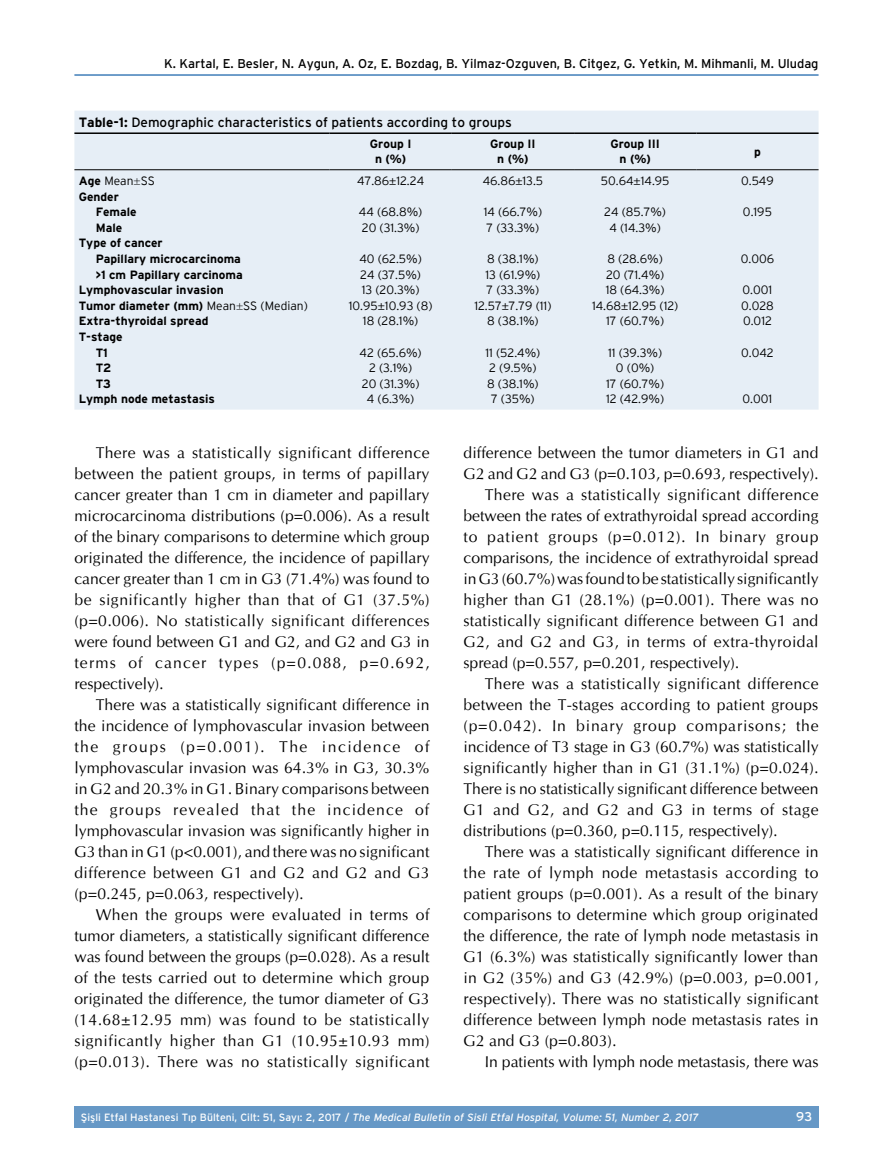
<style>
.page{position:relative;width:893px;height:1170px;background:#fff}
.page>*{position:absolute;margin:0;border:0;box-sizing:border-box;transform-origin:0 0}
.t1{font:15.75px/21px "Optima";letter-spacing:.015em;color:#000;text-align:justify}
.t2{font:15.75px "Optima";letter-spacing:.035em;color:#000}
.t3{font:15.75px "Optima";letter-spacing:.05em;color:#000}
.t4{font:15.75px "Optima";letter-spacing:.055em;color:#000}
.t5{font:13.5px "Interstate";color:#000}
.t6{font:12.75px "Interstate";letter-spacing:-.005em;color:#000}
.t7{font:12.75px "Interstate";color:#fff}
.t8{font:300 12px "Interstate";color:#000}
.t9{font:700 12px/15px "Interstate";color:#000;text-align:center}
.t10{font:italic 10.5px "Interstate";color:#fff}
.s1{font-weight:700}
.s2{font-family:"Myriad Pro"}
.s3{font-family:"Myriad Pro";font-weight:400}
.s4{font-weight:300}
.s5{font-family:"Myriad Pro";font-weight:300}
.s6{font-style:normal}
</style>
<div class="page">
<div style="left:74px;top:1106px;width:745px;height:21px;background:#6698c6"></div>
<hr style="left:74px;top:74px;width:745px;height:2px;background:#0053a1">
<div style="left:74px;top:111px;width:745px;height:298px;background:#e6eef6"></div>
<hr style="left:74px;top:132px;width:256px;height:2px;background:#000">
<hr style="left:696px;top:132px;width:123px;height:2px;background:#000">
<hr style="left:74px;top:169px;width:256px;height:1px;background:#000">
<hr style="left:696px;top:169px;width:123px;height:1px;background:#000">
<hr style="left:330px;top:132px;width:122px;height:2px;background:#000">
<hr style="left:330px;top:169px;width:122px;height:1px;background:#000">
<hr style="left:452px;top:132px;width:122px;height:2px;background:#000">
<hr style="left:452px;top:169px;width:122px;height:1px;background:#000">
<hr style="left:574px;top:132px;width:122px;height:2px;background:#000">
<hr style="left:574px;top:169px;width:122px;height:1px;background:#000">
<p class="t6" style="left:164px;top:57px;width:656px">K. Kartal, E. Besler, N. Aygun, A. Oz, E. Bozdag, B. Yilmaz-Ozguven, B. Citgez, G. Yetkin, M. Mihmanli, M. Uludag</p>
<p class="t5" style="left:79px;top:114px;width:435px"><span class="s1">Table-1:</span> Demographic characteristics of patients according to groups</p>
<p class="t9" style="left:370px;top:136px;width:43px">Group I n (%)</p>
<p class="t9" style="left:490px;top:136px;width:47px">Group II n (%)</p>
<p class="t9" style="left:610px;top:136px;width:51px">Group III n (%)</p>
<p class="t9" style="left:754px;top:144px;width:8px">p</p>
<p class="t8" style="left:79px;top:174px;width:78px"><span class="s1">Age</span> Mean<span class="s2">±</span>SS</p>
<p class="t8" style="left:357px;top:174px;width:68px">47.86<span class="s3">±</span>12.24</p>
<p class="t8" style="left:483px;top:174px;width:62px">46.86<span class="s3">±</span>13.5</p>
<p class="t8" style="left:601px;top:174px;width:70px">50.64<span class="s3">±</span>14.95</p>
<p class="t8" style="left:741px;top:174px;width:34px">0.549</p>
<p class="t9" style="left:96px;top:188px;width:43px;line-height:15.6px;text-align:left;text-indent:-17px">Gender<br>Female</p>
<p class="t8" style="left:359px;top:205px;width:65px">44 (68.8%)</p>
<p class="t8" style="left:484px;top:205px;width:60px">14 (66.7%)</p>
<p class="t8" style="left:604px;top:205px;width:63px">24 (85.7%)</p>
<p class="t8" style="left:743px;top:205px;width:30px">0.195</p>
<p class="t9" style="left:96px;top:220px;width:28px">Male</p>
<p class="t8" style="left:362px;top:221px;width:59px">20 (31.3%)</p>
<p class="t8" style="left:486px;top:221px;width:54px">7 (33.3%)</p>
<p class="t8" style="left:609px;top:221px;width:53px">4 (14.3%)</p>
<p class="t9" style="left:96px;top:235px;width:147px;line-height:15.6px;text-align:left;text-indent:-17px">Type of cancer<br>Papillary microcarcinoma</p>
<p class="t8" style="left:359px;top:252px;width:64px">40 (62.5%)</p>
<p class="t8" style="left:487px;top:252px;width:53px">8 (38.1%)</p>
<p class="t8" style="left:607px;top:252px;width:57px">8 (28.6%)</p>
<p class="t8" style="left:741px;top:252px;width:35px">0.006</p>
<p class="t9" style="left:96px;top:266px;width:149px">&gt;1 cm Papillary carcinoma</p>
<p class="t8" style="left:360px;top:267px;width:62px">24 (37.5%)</p>
<p class="t8" style="left:485px;top:267px;width:56px">13 (61.9%)</p>
<p class="t8" style="left:606px;top:267px;width:60px">20 (71.4%)</p>
<p class="t9" style="left:79px;top:282px;width:146px">Lymphovascular invasion</p>
<p class="t8" style="left:362px;top:283px;width:59px">13 (20.3%)</p>
<p class="t8" style="left:486px;top:283px;width:54px">7 (33.3%)</p>
<p class="t8" style="left:606px;top:283px;width:60px">18 (64.3%)</p>
<p class="t8" style="left:743px;top:283px;width:31px">0.001</p>
<p class="t9" style="left:79px;top:298px;width:231px">Tumor diameter (mm) <span class="s4">Mean</span><span class="s5">±</span><span class="s4">SS (Median)</span></p>
<p class="t8" style="left:349px;top:299px;width:85px">10.95<span class="s3">±</span>10.93 (8)</p>
<p class="t8" style="left:474px;top:299px;width:79px">12.57<span class="s3">±</span>7.79 (11)</p>
<p class="t8" style="left:592px;top:299px;width:88px">14.68<span class="s3">±</span>12.95 (12)</p>
<p class="t8" style="left:741px;top:298px;width:34px">0.028</p>
<p class="t9" style="left:79px;top:313px;width:131px">Extra-thyroidal spread</p>
<p class="t8" style="left:363px;top:314px;width:57px">18 (28.1%)</p>
<p class="t8" style="left:487px;top:314px;width:53px">8 (38.1%)</p>
<p class="t8" style="left:606px;top:314px;width:60px">17 (60.7%)</p>
<p class="t8" style="left:743px;top:314px;width:30px">0.012</p>
<p class="t9" style="left:79px;top:329px;width:46px;line-height:15.6px">T-stage<br>T1</p>
<p class="t8" style="left:360px;top:345px;width:64px">42 (65.6%)</p>
<p class="t8" style="left:485px;top:345px;width:56px">11 (52.4%)</p>
<p class="t8" style="left:608px;top:345px;width:56px">11 (39.3%)</p>
<p class="t8" style="left:741px;top:345px;width:34px">0.042</p>
<p class="t9" style="left:96px;top:360px;width:17px">T2</p>
<p class="t8" style="left:369px;top:361px;width:45px">2 (3.1%)</p>
<p class="t8" style="left:489px;top:361px;width:49px">2 (9.5%)</p>
<p class="t8" style="left:616px;top:361px;width:40px">0 (0%)</p>
<p class="t9" style="left:96px;top:376px;width:17px">T3</p>
<p class="t8" style="left:362px;top:376px;width:59px">20 (31.3%)</p>
<p class="t8" style="left:487px;top:376px;width:53px">8 (38.1%)</p>
<p class="t8" style="left:606px;top:376px;width:60px">17 (60.7%)</p>
<p class="t9" style="left:79px;top:391px;width:138px">Lymph node metastasis</p>
<p class="t8" style="left:367px;top:392px;width:49px">4 (6.3%)</p>
<p class="t8" style="left:491px;top:392px;width:45px">7 (35%)</p>
<p class="t8" style="left:606px;top:392px;width:60px">12 (42.9%)</p>
<p class="t8" style="left:743px;top:392px;width:31px">0.001</p>
<p class="t1" style="left:74px;top:442px;width:357px;text-indent:21px">There was a statistically significant difference between the patient groups, in terms of papillary cancer greater than 1 cm in diameter and papillary microcarcinoma distributions (p=0.006). As a result of the binary comparisons to determine which group originated the difference, the incidence of papillary cancer greater than 1 cm in G3 (71.4%) was found to be significantly higher than that of G1 (37.5%) (p=0.006). No statistically significant differences were found between G1 and G2, and G2 and G3 in terms of cancer types (p=0.088, p=0.692, respectively).</p>
<p class="t1" style="left:74px;top:694px;width:357px;text-indent:21px">There was a statistically significant difference in the incidence of lymphovascular invasion between the groups (p=0.001). The incidence of lymphovascular invasion was 64.3% in G3, 30.3% in G2 and 20.3% in G1. Binary comparisons between the groups revealed that the incidence of lymphovascular invasion was significantly higher in G3 than in G1 (p&lt;0.001), and there was no significant difference between G1 and G2 and G2 and G3 (p=0.245, p=0.063, respectively).</p>
<p class="t1" style="left:74px;top:904px;width:357px;text-indent:21px">When the groups were evaluated in terms of tumor diameters, a statistically significant difference was found between the groups (p=0.028). As a result of the tests carried out to determine which group originated the difference, the tumor diameter of G3 (14.68±12.95 mm) was found to be statistically significantly higher than G1 (10.95±10.93 mm) (p=0.013). There was no statistically significant</p>
<p class="t1" style="left:463px;top:441px;width:357px">difference between the tumor diameters in G1 and</p>
<p class="t1" style="left:463px;top:462px;width:357px">G2 and G2 and G3 (p=0.103, p=0.693, respectively).</p>
<p class="t1" style="left:485px;top:483px;width:335px">There was a statistically significant difference</p>
<p class="t1" style="left:463px;top:504px;width:357px">between the rates of extrathyroidal spread according</p>
<p class="t3" style="left:463px;top:527px;width:357px">to patient groups (p=0.012). In binary group</p>
<p class="t1" style="left:463px;top:546px;width:357px">comparisons, the incidence of extrathyroidal spread</p>
<p class="t1" style="left:463px;top:567px;width:357px">in G3 (60.7%) was found to be statistically significantly</p>
<p class="t1" style="left:463px;top:588px;width:356px">higher than G1 (28.1%) (p=0.001). There was no</p>
<p class="t1" style="left:463px;top:609px;width:356px">statistically significant difference between G1 and</p>
<p class="t1" style="left:463px;top:630px;width:357px">G2, and G2 and G3, in terms of extra-thyroidal</p>
<p class="t1" style="left:463px;top:651px;width:277px">spread (p=0.557, p=0.201, respectively).</p>
<p class="t1" style="left:485px;top:672px;width:335px">There was a statistically significant difference</p>
<p class="t1" style="left:463px;top:693px;width:356px">between the T-stages according to patient groups</p>
<p class="t4" style="left:463px;top:716px;width:357px">(p=0.042). In binary group comparisons; the</p>
<p class="t1" style="left:463px;top:735px;width:357px">incidence of T3 stage in G3 (60.7%) was statistically</p>
<p class="t1" style="left:463px;top:756px;width:357px">significantly higher than in G1 (31.1%) (p=0.024).</p>
<p class="t1" style="left:463px;top:777px;width:357px">There is no statistically significant difference between</p>
<p class="t2" style="left:463px;top:800px;width:357px">G1 and G2, and G2 and G3 in terms of stage</p>
<p class="t1" style="left:463px;top:819px;width:316px">distributions (p=0.360, p=0.115, respectively).</p>
<p class="t1" style="left:485px;top:840px;width:335px">There was a statistically significant difference in</p>
<p class="t2" style="left:463px;top:862px;width:356px">the rate of lymph node metastasis according to</p>
<p class="t1" style="left:463px;top:882px;width:356px">patient groups (p=0.001). As a result of the binary</p>
<p class="t1" style="left:463px;top:903px;width:356px">comparisons to determine which group originated</p>
<p class="t1" style="left:463px;top:924px;width:357px">the difference, the rate of lymph node metastasis in</p>
<p class="t1" style="left:463px;top:945px;width:356px">G1 (6.3%) was statistically significantly lower than</p>
<p class="t1" style="left:463px;top:966px;width:357px">in G2 (35%) and G3 (42.9%) (p=0.003, p=0.001,</p>
<p class="t1" style="left:463px;top:987px;width:357px">respectively). There was no statistically significant</p>
<p class="t1" style="left:463px;top:1008px;width:356px">difference between lymph node metastasis rates in</p>
<p class="t1" style="left:463px;top:1029px;width:154px">G2 and G3 (p=0.803).</p>
<p class="t1" style="left:485px;top:1050px;width:335px">In patients with lymph node metastasis, there was</p>
<p class="t10" style="left:81px;top:1110px;width:619px"><span class="s6">Şişli Etfal Hastanesi T›p Bülteni, Cilt: 51, Say›: 2, 2017 /</span> The Medical Bulletin of Sisli Etfal Hospital, Volume: 51, Number 2, 2017</p>
<p class="t7" style="left:796px;top:1108px;width:17px">93</p>
</div>
